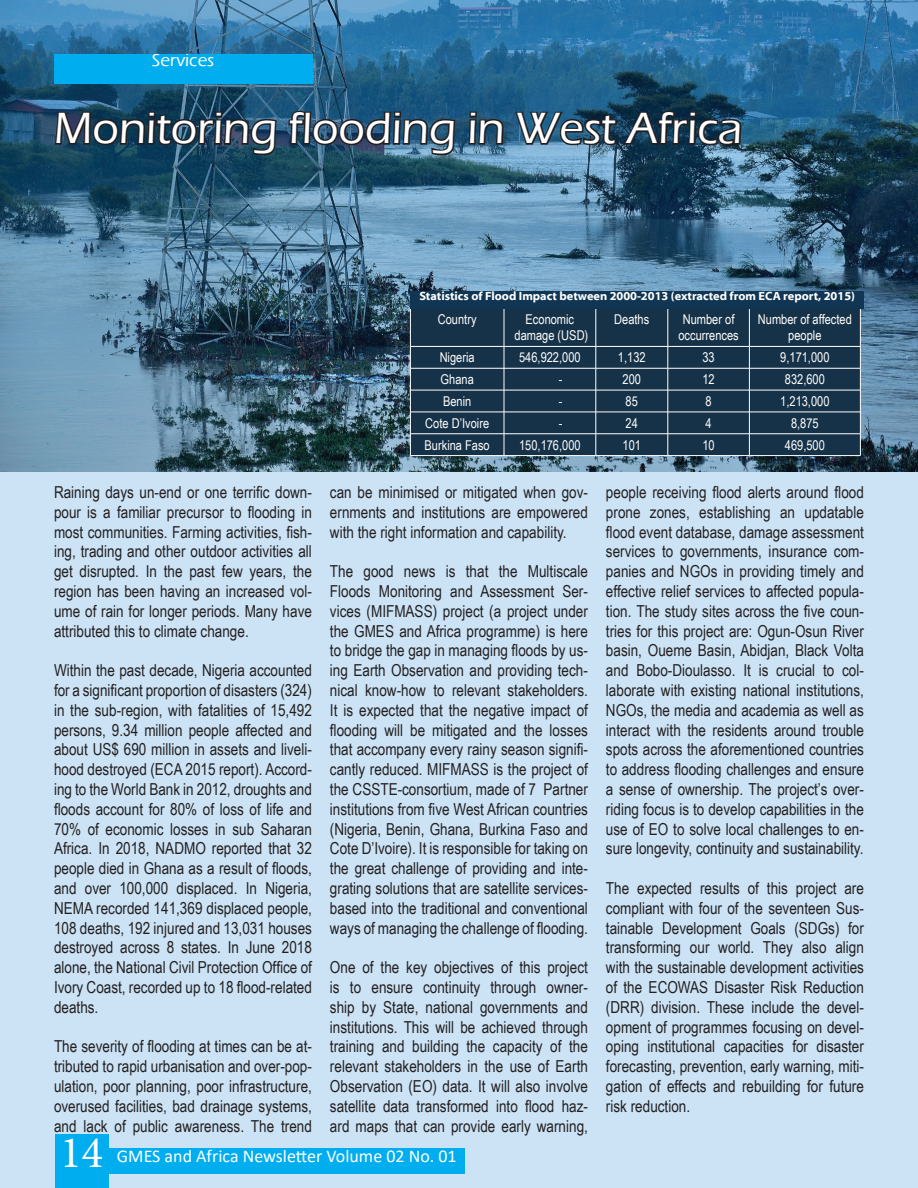
<style>
.page{position:relative;width:918px;height:1188px;background:#fff}
.page>*{position:absolute;margin:0;border:0;box-sizing:border-box;transform-origin:0 0}
.t1{font:500 45px "Eras ITC";color:#fff}
.t2{font:45px "Minion Pro";color:#fff}
.t3{font:18px "Calibri";color:#fff}
.t4{font:500 18px "Eras ITC";color:#fff}
.t5{font:16.5px/19.8px "Arial Narrow";color:#231f20;text-align:justify}
.t6{font:13.5px/16.2px "Arial Narrow";color:#fff;text-align:center}
.t7{font:700 12px "Myriad Web Pro";color:#fff}
</style>
<div class="page">
<div style="left:0;top:327px;width:918px;height:861px;background:#cbe3f5"></div>
<img style="left:0;top:0;width:918px;height:472px">
<svg style="left:53px;top:0;width:225px;height:472px;background:#446e89"></svg>
<svg style="left:467px;top:3px;width:38px;height:143px;background:#266088"></svg>
<svg style="left:513px;top:109px;width:230px;height:39px;background:#203b4e"></svg>
<div style="left:55px;top:1134px;width:54px;height:54px;background:#00aeef"></div>
<div style="left:54px;top:54px;width:258px;height:30px;background:#00aeef"></div>
<div style="left:457px;top:309px;width:403px;height:146px;background:#163248"></div>
<hr style="left:410px;top:308px;width:94px;height:1px;background:#fff">
<hr style="left:504px;top:308px;width:92px;height:1px;background:#fff">
<hr style="left:504px;top:308px;width:1px;height:38px;background:#fff">
<hr style="left:596px;top:308px;width:72px;height:1px;background:#fff">
<hr style="left:596px;top:308px;width:1px;height:38px;background:#fff">
<hr style="left:668px;top:308px;width:81px;height:1px;background:#fff">
<hr style="left:668px;top:308px;width:1px;height:38px;background:#fff">
<hr style="left:749px;top:308px;width:111px;height:1px;background:#fff">
<hr style="left:749px;top:308px;width:1px;height:38px;background:#fff">
<hr style="left:860px;top:308px;width:1px;height:38px;background:#fff">
<hr style="left:410px;top:346px;width:94px;height:1px;background:#fff">
<hr style="left:504px;top:346px;width:92px;height:1px;background:#fff">
<hr style="left:596px;top:346px;width:72px;height:1px;background:#fff">
<hr style="left:668px;top:346px;width:81px;height:1px;background:#fff">
<hr style="left:749px;top:346px;width:111px;height:1px;background:#fff">
<hr style="left:410px;top:368px;width:94px;height:1px;background:#fff">
<hr style="left:504px;top:368px;width:92px;height:1px;background:#fff">
<hr style="left:596px;top:368px;width:72px;height:1px;background:#fff">
<hr style="left:668px;top:368px;width:81px;height:1px;background:#fff">
<hr style="left:749px;top:368px;width:111px;height:1px;background:#fff">
<hr style="left:410px;top:390px;width:94px;height:1px;background:#fff">
<hr style="left:504px;top:390px;width:92px;height:1px;background:#fff">
<hr style="left:596px;top:390px;width:72px;height:1px;background:#fff">
<hr style="left:668px;top:390px;width:81px;height:1px;background:#fff">
<hr style="left:749px;top:390px;width:111px;height:1px;background:#fff">
<hr style="left:410px;top:412px;width:94px;height:1px;background:#fff">
<hr style="left:504px;top:412px;width:92px;height:1px;background:#fff">
<hr style="left:596px;top:412px;width:72px;height:1px;background:#fff">
<hr style="left:668px;top:412px;width:81px;height:1px;background:#fff">
<hr style="left:749px;top:412px;width:111px;height:1px;background:#fff">
<hr style="left:410px;top:433px;width:94px;height:1px;background:#fff">
<img style="left:287px;top:3px;width:170px;height:453px">
<hr style="left:504px;top:433px;width:92px;height:1px;background:#fff">
<svg style="left:504px;top:347px;width:1px;height:108px"></svg>
<hr style="left:596px;top:433px;width:72px;height:1px;background:#fff">
<svg style="left:596px;top:346px;width:1px;height:109px"></svg>
<hr style="left:668px;top:433px;width:81px;height:1px;background:#fff">
<svg style="left:668px;top:346px;width:1px;height:109px"></svg>
<hr style="left:749px;top:433px;width:111px;height:1px;background:#fff">
<svg style="left:749px;top:346px;width:1px;height:109px"></svg>
<svg style="left:860px;top:346px;width:1px;height:110px"></svg>
<hr style="left:410px;top:455px;width:94px;height:1px;background:#fff">
<hr style="left:504px;top:455px;width:92px;height:1px;background:#fff">
<hr style="left:596px;top:455px;width:72px;height:1px;background:#fff">
<hr style="left:668px;top:455px;width:81px;height:1px;background:#fff">
<hr style="left:749px;top:455px;width:111px;height:1px;background:#fff">
<div style="left:109px;top:1148px;width:355px;height:26px;background:#00aeef"></div>
<div style="left:410px;top:291px;width:454px;height:17px;background:#103653"></div>
<p class="t4" style="left:152px;top:50px;width:64px">Services</p>
<h1 class="t1" style="left:54px;top:103px;width:690px">Monitoring flooding in West Africa</h1>
<p class="t7" style="left:419px;top:290px;width:437px">Statistics of Flood Impact between 2000-2013 (extracted from ECA report, 2015)</p>
<p class="t5" style="left:54px;top:482px;width:260px">Raining days un-end or one terrific down&shy;pour is a familiar precursor to flooding in most communities. Farming activities, fish&shy;ing, trading and other outdoor activities all get disrupted. In the past few years, the region has been having an increased vol&shy;ume of rain for longer periods. Many have attributed this to climate change.</p>
<p class="t5" style="left:54px;top:660px;width:260px">Within the past decade, Nigeria accounted for a significant proportion of disasters (324) in the sub-region, with fatalities of 15,492 persons, 9.34 million people affected and about US$ 690 million in assets and liveli&shy;hood destroyed (ECA 2015 report). Accord&shy;ing to the World Bank in 2012, droughts and floods account for 80% of loss of life and 70% of economic losses in sub Saharan Africa. In 2018, NADMO reported that 32 people died in Ghana as a result of floods, and over 100,000 displaced. In Nigeria, NEMA recorded 141,369 displaced people, 108 deaths, 192 injured and 13,031 houses destroyed across 8 states. In June 2018 alone, the National Civil Protection Office of Ivory Coast, recorded up to 18 flood-related deaths.</p>
<p class="t5" style="left:54px;top:1036px;width:259px">The severity of flooding at times can be at&shy;tributed to rapid urbanisation and over-pop&shy;ulation, poor planning, poor infrastructure, overused facilities, bad drainage systems, and lack of public awareness. The trend</p>
<p class="t6" style="left:438px;top:311px;width:40px">Country</p>
<p class="t6" style="left:515px;top:311px;width:75px">Economic damage (USD)</p>
<p class="t6" style="left:614px;top:311px;width:37px">Deaths</p>
<p class="t6" style="left:678px;top:311px;width:62px">Number of occurrences</p>
<p class="t6" style="left:758px;top:311px;width:95px">Number of affected people</p>
<p class="t6" style="left:440px;top:349px;width:37px">Nigeria</p>
<p class="t6" style="left:519px;top:349px;width:63px">546,922,000</p>
<p class="t6" style="left:618px;top:349px;width:29px">1,132</p>
<p class="t6" style="left:702px;top:349px;width:14px">33</p>
<p class="t6" style="left:780px;top:349px;width:51px">9,171,000</p>
<p class="t6" style="left:441px;top:371px;width:35px">Ghana</p>
<p class="t6" style="left:559px;top:371px;width:5px">-</p>
<p class="t6" style="left:623px;top:371px;width:20px">200</p>
<p class="t6" style="left:702px;top:371px;width:14px">12</p>
<p class="t6" style="left:785px;top:371px;width:42px">832,600</p>
<p class="t6" style="left:443px;top:393px;width:30px">Benin</p>
<p class="t6" style="left:559px;top:393px;width:5px">-</p>
<p class="t6" style="left:626px;top:393px;width:14px">85</p>
<p class="t6" style="left:706px;top:393px;width:8px">8</p>
<p class="t6" style="left:780px;top:393px;width:51px">1,213,000</p>
<p class="t6" style="left:425px;top:414px;width:65px">Cote D’Ivoire</p>
<p class="t6" style="left:559px;top:414px;width:5px">-</p>
<p class="t6" style="left:626px;top:414px;width:14px">24</p>
<p class="t6" style="left:706px;top:414px;width:8px">4</p>
<p class="t6" style="left:791px;top:414px;width:29px">8,875</p>
<p class="t6" style="left:425px;top:436px;width:67px">Burkina Faso</p>
<p class="t6" style="left:519px;top:436px;width:63px">150,176,000</p>
<p class="t6" style="left:623px;top:436px;width:20px">101</p>
<p class="t6" style="left:702px;top:436px;width:14px">10</p>
<p class="t6" style="left:785px;top:436px;width:42px">469,500</p>
<p class="t5" style="left:330px;top:482px;width:259px">can be minimised or mitigated when gov&shy;ernments and institutions are empowered with the right information and capability.</p>
<p class="t5" style="left:330px;top:561px;width:260px">The good news is that the Multiscale Floods Monitoring and Assessment Ser&shy;vices (MIFMASS) project (a project under the GMES and Africa programme) is here to bridge the gap in managing floods by us&shy;ing Earth Observation and providing tech&shy;nical know-how to relevant stakeholders.<br>It is expected that the negative impact of flooding will be mitigated and the losses that accompany every rainy season signifi&shy;cantly reduced. MIFMASS is the project of the CSSTE-consortium, made of 7 Partner institutions from five West African countries (Nigeria, Benin, Ghana, Burkina Faso and Cote D’Ivoire). It is responsible for taking on the great challenge of providing and inte&shy;grating solutions that are satellite services&shy;based into the traditional and conventional ways of managing the challenge of flooding.</p>
<p class="t5" style="left:330px;top:957px;width:260px">One of the key objectives of this project is to ensure continuity through owner&shy;ship by State, national governments and institutions. This will be achieved through training and building the capacity of the relevant stakeholders in the use of Earth Observation (EO) data. It will also involve satellite data transformed into flood haz&shy;ard maps that can provide early warning,</p>
<p class="t5" style="left:606px;top:482px;width:260px">people receiving flood alerts around flood prone zones, establishing an updatable flood event database, damage assessment services to governments, insurance com&shy;panies and NGOs in providing timely and effective relief services to affected popula&shy;tion. The study sites across the five coun&shy;tries for this project are: Ogun-Osun River basin, Oueme Basin, Abidjan, Black Volta and Bobo-Dioulasso. It is crucial to col&shy;laborate with existing national institutions, NGOs, the media and academia as well as interact with the residents around trouble spots across the aforementioned countries to address flooding challenges and ensure a sense of ownership. The project’s over&shy;riding focus is to develop capabilities in the use of EO to solve local challenges to en&shy;sure longevity, continuity and sustainability.</p>
<p class="t5" style="left:606px;top:878px;width:260px">The expected results of this project are compliant with four of the seventeen Sus&shy;tainable Development Goals (SDGs) for transforming our world. They also align with the sustainable development activities of the ECOWAS Disaster Risk Reduction (DRR) division. These include the devel&shy;opment of programmes focusing on devel&shy;oping institutional capacities for disaster forecasting, prevention, early warning, miti&shy;gation of effects and rebuilding for future risk reduction.</p>
<h1 class="t2" style="left:60px;top:1122px;width:45px">14</h1>
<p class="t3" style="left:117px;top:1143px;width:341px">GMES and Africa Newsletter Volume 02 No. 01</p>
</div>
